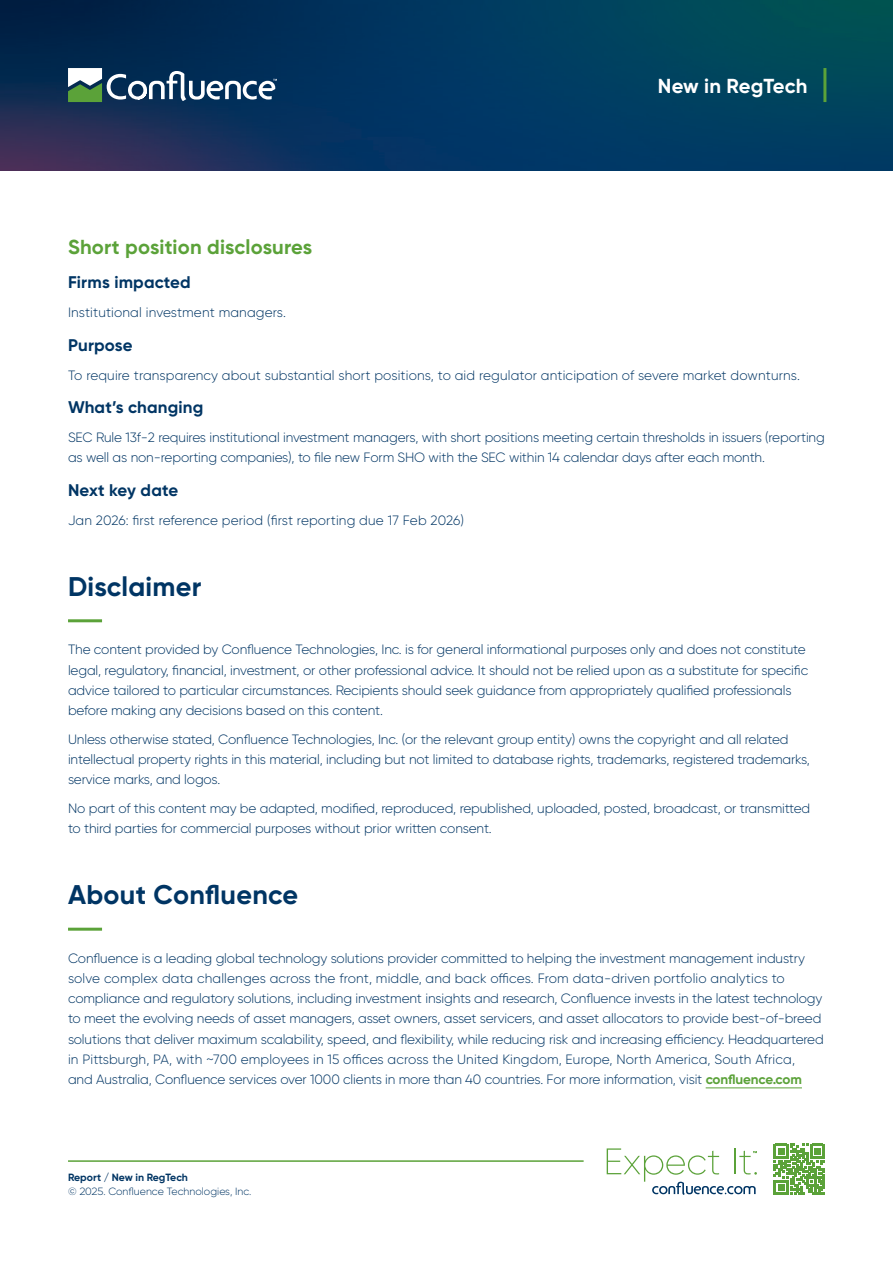
<style>
.page{position:relative;width:893px;height:1263px;background:#fff}
.page>*{position:absolute;margin:0;border:0;box-sizing:border-box;transform-origin:0 0}
.t1{font:700 27px "Gilroy";letter-spacing:.01em;color:#003564}
.t2{font:700 20.25px "Gilroy";letter-spacing:.01em;color:#5ba239}
.t3{font:700 20.25px "Gilroy";letter-spacing:.005em;color:#fff}
.t4{font:700 16.8px "Gilroy";letter-spacing:.01em;color:#003564}
.t5{font:300 13.5px/20.2px "Gilroy";letter-spacing:-.01em;color:#003564}
.t6{font:300 13.5px "Gilroy";letter-spacing:.01em;color:#003564}
.t7{font:300 10.5px "Gilroy";color:#003564}
.t8{font:700 10.5px "Gilroy";color:#003564}
.s1{font-weight:700;color:#5ba239}
</style>
<div class="page">
<img style="left:0;top:0;width:893px;height:170px">
<svg style="left:68px;top:68px;width:209px;height:34px"></svg>
<hr style="left:823px;top:68px;width:3px;height:34px;background:#5ba239">
<hr style="left:68px;top:1160px;width:516px;height:2px;background:#5ba239">
<svg style="left:774px;top:1144px;width:51px;height:51px"></svg>
<svg style="left:607px;top:1148px;width:150px;height:47px"></svg>
<hr style="left:706px;top:1087px;width:96px;height:1px;background:#5ba239">
<hr style="left:68px;top:619px;width:34px;height:3px;background:#5ba239">
<hr style="left:68px;top:928px;width:34px;height:3px;background:#5ba239">
<h2 class="t3" style="left:658px;top:73px;width:151px">New in RegTech</h2>
<h2 class="t2" style="left:68px;top:235px;width:246px">Short position disclosures</h2>
<p class="t4" style="left:68px;top:272px;width:124px">Firms impacted</p>
<p class="t6" style="left:68px;top:304px;width:219px">Institutional investment managers.</p>
<p class="t4" style="left:68px;top:334px;width:66px">Purpose</p>
<p class="t6" style="left:68px;top:366px;width:733px">To require transparency about substantial short positions, to aid regulator anticipation of severe market downturns.</p>
<p class="t4" style="left:68px;top:397px;width:137px">What’s changing</p>
<p class="t5" style="left:68px;top:427px;width:758px">SEC Rule 13f-2 requires institutional investment managers, with short positions meeting certain thresholds in issuers (reporting as well as non-reporting companies), to file new Form SHO with the SEC within 14 calendar days after each month.</p>
<p class="t4" style="left:68px;top:480px;width:112px">Next key date</p>
<p class="t6" style="left:68px;top:512px;width:398px">Jan 2026: first reference period (first reporting due 17 Feb 2026)</p>
<h1 class="t1" style="left:68px;top:570px;width:135px">Disclaimer</h1>
<p class="t5" style="left:68px;top:639px;width:742px">The content provided by Confluence Technologies, Inc. is for general informational purposes only and does not constitute legal, regulatory, financial, investment, or other professional advice. It should not be relied upon as a substitute for specific advice tailored to particular circumstances. Recipients should seek guidance from appropriately qualified professionals before making any decisions based on this content.</p>
<p class="t5" style="left:68px;top:729px;width:743px">Unless otherwise stated, Confluence Technologies, Inc. (or the relevant group entity) owns the copyright and all related intellectual property rights in this material, including but not limited to database rights, trademarks, registered trademarks, service marks, and logos.</p>
<p class="t5" style="left:68px;top:798px;width:744px">No part of this content may be adapted, modified, reproduced, republished, uploaded, posted, broadcast, or transmitted to third parties for commercial purposes without prior written consent.</p>
<h1 class="t1" style="left:68px;top:878px;width:232px">About Confluence</h1>
<p class="t5" style="left:68px;top:948px;width:757px">Confluence is a leading global technology solutions provider committed to helping the investment management industry solve complex data challenges across the front, middle, and back offices. From data-driven portfolio analytics to compliance and regulatory solutions, including investment insights and research, Confluence invests in the latest technology to meet the evolving needs of asset managers, asset owners, asset servicers, and asset allocators to provide best-of-breed solutions that deliver maximum scalability, speed, and flexibility, while reducing risk and increasing efficiency. Headquartered in Pittsburgh, PA, with ~700 employees in 15 offices across the United Kingdom, Europe, North America, South Africa,<br>and Australia, Confluence services over 1000 clients in more than 40 countries. For more information, visit <span class="s1">confluence.com</span></p>
<p class="t8" style="left:68px;top:1171px;width:121px">Report / New in RegTech</p>
<p class="t7" style="left:68px;top:1185px;width:185px">© 2025. Confluence Technologies, Inc.</p>
</div>
